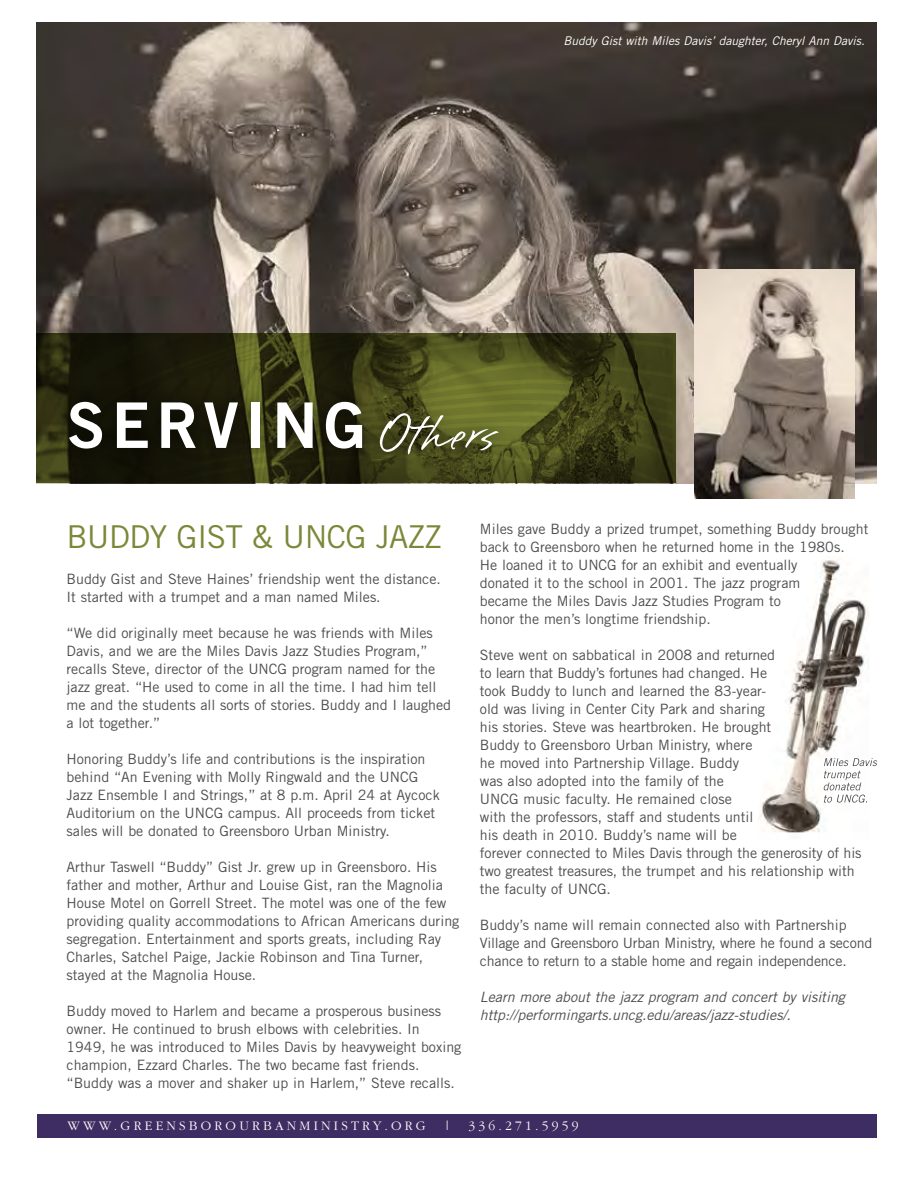
<style>
.page{position:relative;width:918px;height:1188px;background:#fff}
.page>*{position:absolute;margin:0;border:0;box-sizing:border-box;transform-origin:0 0}
.t1{font:63px "Trade Gothic Bold Two";letter-spacing:.1em;color:#fff}
.t2{font:31.5px "Trade Gothic";letter-spacing:-.02em;color:#7a8838}
.t3{font:14.25px/18px "Trade Gothic";color:#4d4d4f}
.t4{font:italic 14.25px/18px "Trade Gothic";color:#4d4d4f}
.t5{font:300 13.5px "Garamond";letter-spacing:.24em;color:#fff}
.t6{font:italic 12px "Trade Gothic";color:#fff}
.s1{font-family:"Brisa Alternates"}
</style>
<div class="page">
<div style="left:38px;top:1114px;width:839px;height:24px;background:#3e2d62"></div>
<img style="left:36px;top:22px;width:841px;height:461px">
<img style="left:36px;top:334px;width:640px;height:149px">
<div style="left:53px;top:384px;width:461px;height:86px;background:#000;opacity:.75"></div>
<img style="left:759px;top:560px;width:110px;height:273px">
<svg style="left:823px;top:758px;width:54px;height:45px"></svg>
<img style="left:695px;top:270px;width:160px;height:228px">
<p class="t6" style="left:563px;top:33px;width:303px">Buddy Gist with Miles Davis’ daughter, Cheryl Ann Davis.</p>
<h1 class="t1" style="left:67px;top:386px;width:430px">SERVING <span class="s1">Others</span></h1>
<h2 class="t2" style="left:67px;top:518px;width:377px">BUDDY GIST &amp; UNCG JAZZ</h2>
<p class="t3" style="left:67px;top:570px;width:376px">Buddy Gist and Steve Haines’ friendship went the distance.<br>It started with a trumpet and a man named Miles.</p>
<p class="t3" style="left:67px;top:624px;width:386px">“We did originally meet because he was friends with Miles Davis, and we are the Miles Davis Jazz Studies Program,” recalls Steve, director of the UNCG program named for the jazz great. “He used to come in all the time. I had him tell me and the students all sorts of stories. Buddy and I laughed a lot together.”</p>
<p class="t3" style="left:67px;top:750px;width:375px">Honoring Buddy’s life and contributions is the inspiration behind “An Evening with Molly Ringwald and the UNCG Jazz Ensemble I and Strings,” at 8 p.m. April 24 at Aycock Auditorium on the UNCG campus. All proceeds from ticket sales will be donated to Greensboro Urban Ministry.</p>
<p class="t3" style="left:67px;top:858px;width:394px">Arthur Taswell “Buddy” Gist Jr. grew up in Greensboro. His father and mother, Arthur and Louise Gist, ran the Magnolia House Motel on Gorrell Street. The motel was one of the few providing quality accommodations to African Americans during segregation. Entertainment and sports greats, including Ray Charles, Satchel Paige, Jackie Robinson and Tina Turner, stayed at the Magnolia House.</p>
<p class="t3" style="left:67px;top:1002px;width:396px">Buddy moved to Harlem and became a prosperous business owner. He continued to brush elbows with celebrities. In 1949, he was introduced to Miles Davis by heavyweight boxing champion, Ezzard Charles. The two became fast friends. “Buddy was a mover and shaker up in Harlem,” Steve recalls.</p>
<p class="t3" style="left:480px;top:520px;width:390px">Miles gave Buddy a prized trumpet, something Buddy brought back to Greensboro when he returned home in the 1980s.<br>He loaned it to UNCG for an exhibit and eventually<br>donated it to the school in 2001. The jazz program<br>became the Miles Davis Jazz Studies Program to<br>honor the men’s longtime friendship.</p>
<p class="t3" style="left:480px;top:646px;width:383px">Steve went on sabbatical in 2008 and returned<br>to learn that Buddy’s fortunes had changed. He<br>took Buddy to lunch and learned the 83-year-<br>old was living in Center City Park and sharing<br>his stories. Steve was heartbroken. He brought<br>Buddy to Greensboro Urban Ministry, where<br>he moved into Partnership Village. Buddy<br>was also adopted into the family of the<br>UNCG music faculty. He remained close<br>with the professors, staff and students until<br>his death in 2010. Buddy’s name will be<br>forever connected to Miles Davis through the generosity of his two greatest treasures, the trumpet and his relationship with the faculty of UNCG.</p>
<p class="t3" style="left:480px;top:916px;width:394px">Buddy’s name will remain connected also with Partnership<br>Village and Greensboro Urban Ministry, where he found a second chance to return to a stable home and regain independence.</p>
<p class="t4" style="left:480px;top:988px;width:367px">Learn more about the jazz program and concert by visiting http://performingarts.uncg.edu/areas/jazz-studies/.</p>
<p class="t5" style="left:68px;top:1118px;width:16px">WWW</p>
<p class="t5" style="left:114px;top:1118px;width:32px">.GREENS</p>
<p class="t5" style="left:189px;top:1118px;width:25px">BOROUR</p>
<p class="t5" style="left:263px;top:1118px;width:24px">BANMINISTR</p>
<p class="t5" style="left:373px;top:1118px;width:31px">Y.ORG</p>
<p class="t5" style="left:443px;top:1118px;width:9px">|</p>
<p class="t5" style="left:468px;top:1118px;width:112px">336.271.5959</p>
</div>
